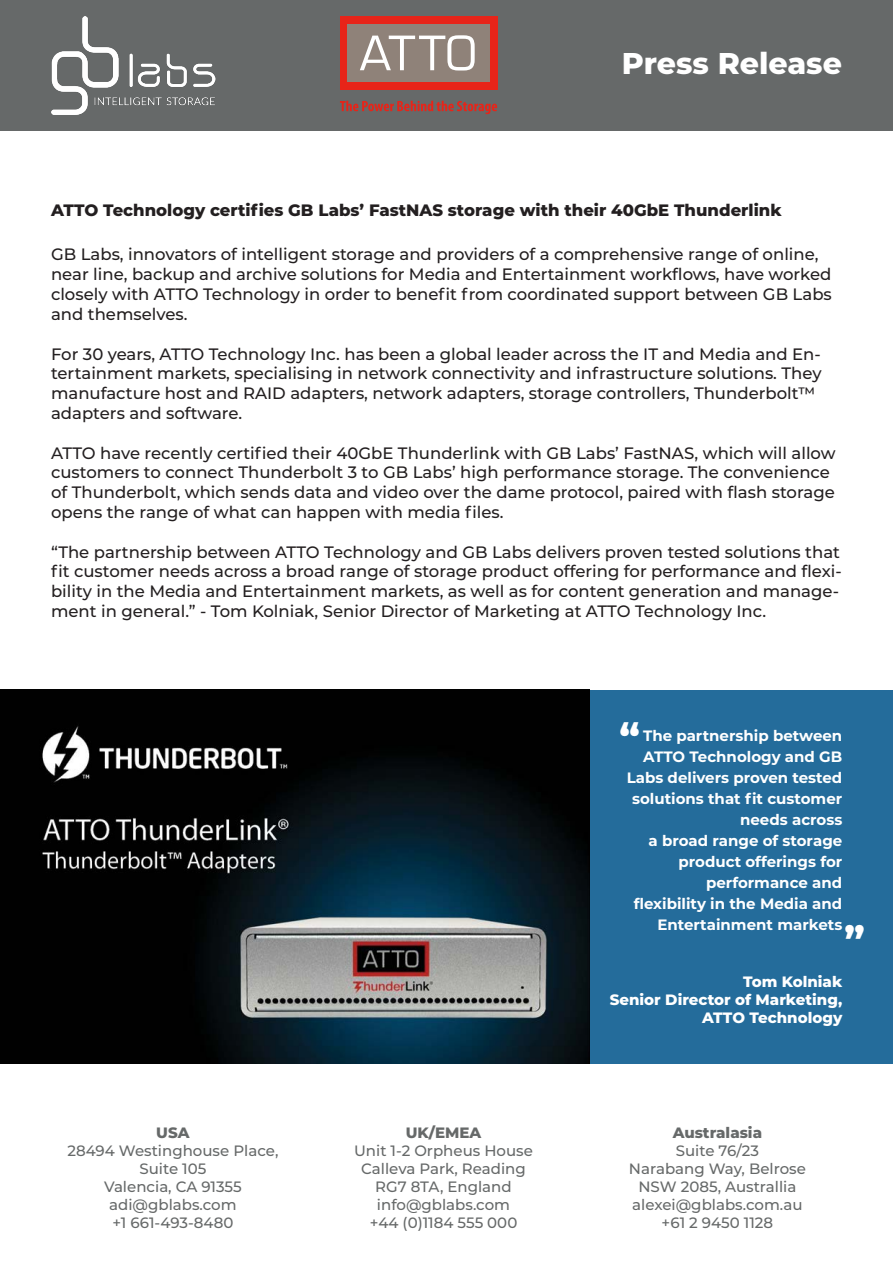
<style>
.page{position:relative;width:893px;height:1263px;background:#fff}
.page>*{position:absolute;margin:0;border:0;box-sizing:border-box;transform-origin:0 0}
.t1{font:800 37.5px "Montserrat";color:#fff}
.t2{font:800 30px "Montserrat";color:#fff}
.t3{font:500 16.5px/19.8px "Montserrat";color:#231f20}
.t4{font:800 16.5px "Montserrat";color:#231f20}
.t5{font:500 15px/18px "Montserrat";color:#666969;text-align:center}
.t6{font:700 15px/21px "Montserrat";color:#fff;text-align:right}
.t7{font:800 15px/18px "Montserrat";color:#fff;text-align:right}
.t8{font:800 15px "Montserrat";color:#666969}
</style>
<div class="page">
<div style="left:0;top:0;width:893px;height:131px;background:#666969"></div>
<img style="left:51px;top:16px;width:165px;height:98px">
<div style="left:588px;top:690px;width:305px;height:373px;background:#246c9b"></div>
<img style="left:0;top:690px;width:589px;height:373px">
<div style="left:340px;top:16px;width:158px;height:73px;background:#e72419"></div>
<div style="left:347px;top:24px;width:143px;height:58px;background:#8f8279"></div>
<svg style="left:360px;top:35px;width:115px;height:36px"></svg>
<svg style="left:340px;top:101px;width:157px;height:13px"></svg>
<p class="t2" style="left:622px;top:41px;width:222px">Press Release</p>
<p class="t4" style="left:51px;top:198px;width:732px">ATTO Technology certifies GB Labs’ FastNAS storage with their 40GbE Thunderlink</p>
<p class="t3" style="left:51px;top:244px;width:782px">GB Labs, innovators of intelligent storage and providers of a comprehensive range of online, near line, backup and archive solutions for Media and Entertainment workflows, have worked closely with ATTO Technology in order to benefit from coordinated support between GB Labs and themselves.</p>
<p class="t3" style="left:51px;top:343px;width:772px">For 30 years, ATTO Technology Inc. has been a global leader across the IT and Media and En&shy;tertainment markets, specialising in network connectivity and infrastructure solutions. They manufacture host and RAID adapters, network adapters, storage controllers, Thunderbolt™ adapters and software.</p>
<p class="t3" style="left:51px;top:442px;width:786px">ATTO have recently certified their 40GbE Thunderlink with GB Labs’ FastNAS, which will allow customers to connect Thunderbolt 3 to GB Labs’ high performance storage. The convenience of Thunderbolt, which sends data and video over the dame protocol, paired with flash storage opens the range of what can happen with media files.</p>
<p class="t3" style="left:51px;top:541px;width:792px">“The partnership between ATTO Technology and GB Labs delivers proven tested solutions that fit customer needs across a broad range of storage product offering for performance and flexi&shy;bility in the Media and Entertainment markets, as well as for content generation and manage&shy;ment in general.” - Tom Kolniak, Senior Director of Marketing at ATTO Technology Inc.</p>
<p class="t1" style="left:620px;top:709px;width:22px">“</p>
<p class="t6" style="left:627px;top:725px;width:217px">The partnership between<br>ATTO Technology and GB<br>Labs delivers proven tested solutions that fit customer needs across</p>
<p class="t6" style="left:649px;top:830px;width:195px">a broad range of storage product offerings for</p>
<p class="t6" style="left:706px;top:872px;width:138px">performance and</p>
<p class="t6" style="left:634px;top:893px;width:210px">flexibility in the Media and</p>
<p class="t6" style="left:657px;top:914px;width:186px">Entertainment markets</p>
<p class="t1" style="left:865px;top:951px;width:22px;rotate:-180deg">“</p>
<p class="t8" style="left:156px;top:1122px;width:35px">USA</p>
<p class="t5" style="left:67px;top:1141px;width:213px">28494 Westinghouse Place,<br>Suite 105<br>Valencia, CA 91355 adi@gblabs.com<br>+1 661-493-8480</p>
<p class="t8" style="left:406px;top:1122px;width:77px">UK/EMEA</p>
<p class="t5" style="left:354px;top:1141px;width:180px">Unit 1-2 Orpheus House<br>Calleva Park, Reading<br>RG7 8TA, England info@gblabs.com<br>+44 (0)1184 555 000</p>
<p class="t7" style="left:743px;top:972px;width:101px">Tom Kolniak</p>
<p class="t7" style="left:610px;top:990px;width:234px">Senior Director of Marketing,<br>ATTO Technology</p>
<p class="t8" style="left:673px;top:1122px;width:91px">Australasia</p>
<p class="t5" style="left:629px;top:1141px;width:179px">Suite 76/23<br>Narabang Way, Belrose<br>NSW 2085, Australlia alexei@gblabs.com.au +61 2 9450 1128</p>
</div>
